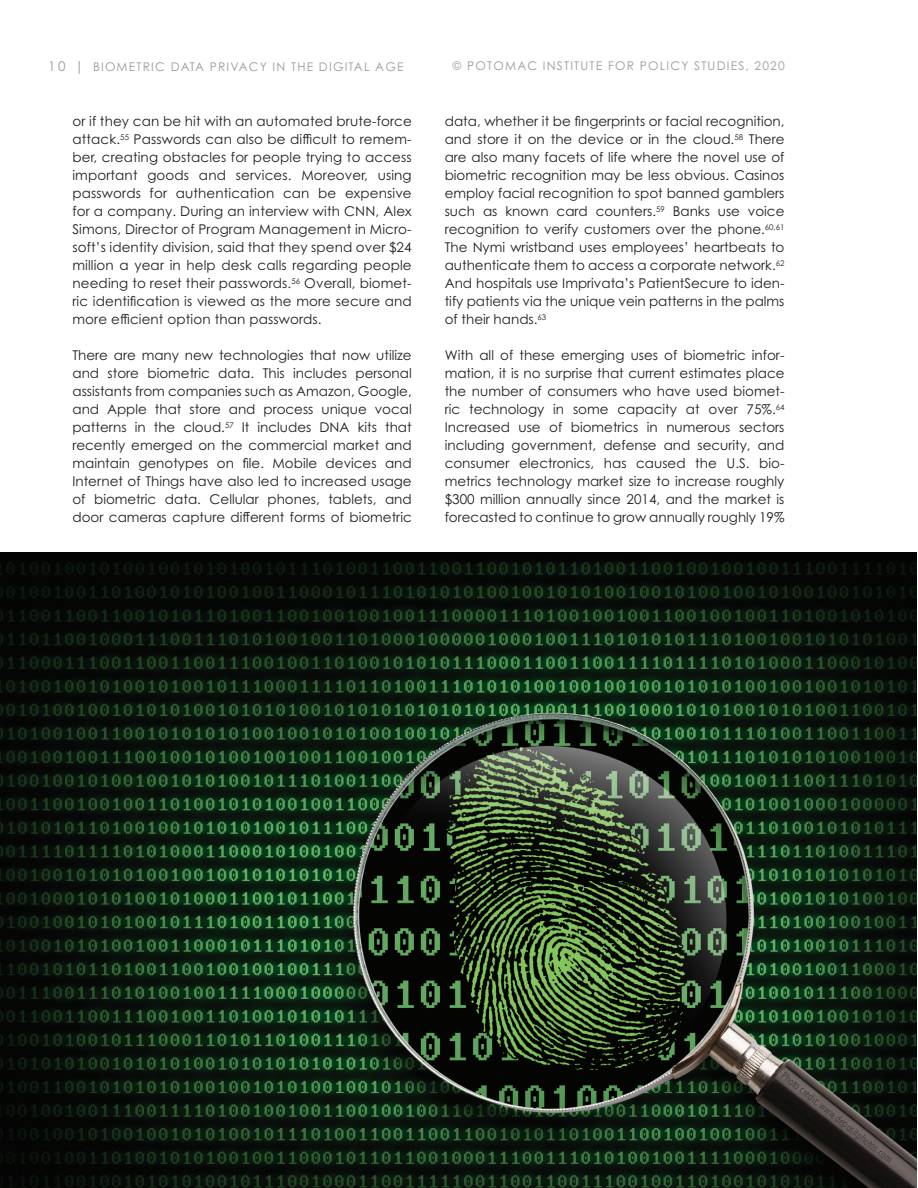
<style>
.page{position:relative;width:918px;height:1188px;background:#fff}
.page>*{position:absolute;margin:0;border:0;box-sizing:border-box;transform-origin:0 0}
.t1{font:13.5px/18px "Century Gothic Pro";color:#231f20;text-align:justify}
.t2{font:12px "Century Gothic Pro";letter-spacing:.1em;color:#9a9c9e}
.t3{font:10.5px "Avenir Next Condensed";color:#383839}
.s1{font-size:13.5px}
</style>
<div class="page">
<img style="left:0;top:553px;width:916px;height:635px">
<p class="t2" style="left:48px;top:59px;width:357px"><span class="s1">10 |</span> BIOMETRIC DATA PRIVACY IN THE DIGITAL AGE</p>
<p class="t2" style="left:453px;top:59px;width:334px">© POTOMAC INSTITUTE FOR POLICY STUDIES, 2020</p>
<p class="t1" style="left:72px;top:112px;width:341px">or if they can be hit with an automated brute-force attack.<sup>55</sup> Passwords can also be difficult to remem&shy;ber, creating obstacles for people trying to access important goods and services. Moreover, using passwords for authentication can be expensive for a company. During an interview with CNN, Alex Simons, Director of Program Management in Micro&shy;soft’s identity division, said that they spend over $24 million a year in help desk calls regarding people needing to reset their passwords.<sup>56</sup> Overall, biomet&shy;ric identification is viewed as the more secure and more efficient option than passwords.</p>
<p class="t1" style="left:72px;top:346px;width:341px">There are many new technologies that now utilize and store biometric data. This includes personal assistants from companies such as Amazon, Google, and Apple that store and process unique vocal patterns in the cloud.<sup>57</sup> It includes DNA kits that recently emerged on the commercial market and maintain genotypes on file. Mobile devices and Internet of Things have also led to increased usage of biometric data. Cellular phones, tablets, and door cameras capture different forms of biometric</p>
<p class="t1" style="left:445px;top:112px;width:341px">data, whether it be fingerprints or facial recognition, and store it on the device or in the cloud.<sup>58</sup> There are also many facets of life where the novel use of biometric recognition may be less obvious. Casinos employ facial recognition to spot banned gamblers such as known card counters.<sup>59</sup> Banks use voice recognition to verify customers over the phone.<sup>60,61<br></sup>The Nymi wristband uses employees’ heartbeats to authenticate them to access a corporate network.<sup>62<br></sup>And hospitals use Imprivata’s PatientSecure to iden&shy;tify patients via the unique vein patterns in the palms of their hands.<sup>63</sup></p>
<p class="t1" style="left:445px;top:346px;width:341px">With all of these emerging uses of biometric infor&shy;mation, it is no surprise that current estimates place the number of consumers who have used biomet&shy;ric technology in some capacity at over 75%.<sup>64<br></sup>Increased use of biometrics in numerous sectors including government, defense and security, and consumer electronics, has caused the U.S. bio&shy;metrics technology market size to increase roughly $300 million annually since 2014, and the market is forecasted to continue to grow annually roughly 19%</p>
<p class="t3" style="left:788px;top:1067px;width:141px;rotate:38deg">Photo credit: www.depositphotos.com</p>
</div>
